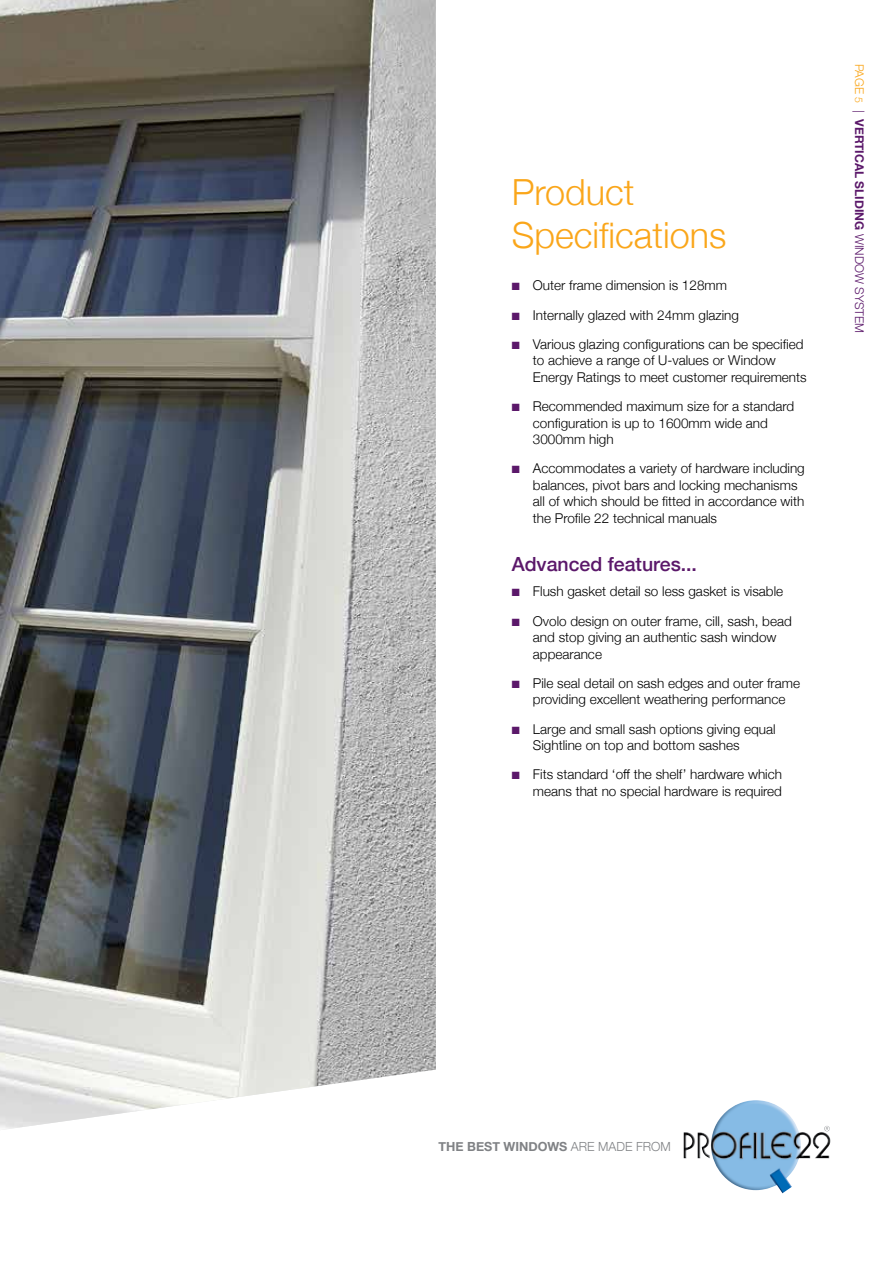
<style>
.page{position:relative;width:893px;height:1263px;background:#fff}
.page>*{position:absolute;margin:0;border:0;box-sizing:border-box;transform-origin:0 0}
.t1{font:300 36px/43.5px "Helvetica Neue";color:#faa61a}
.t2{font:500 19.5px "Helvetica Neue";color:#5b186a}
.t3{font:300 13.5px/16.5px "Helvetica Neue";color:#000}
.t4{font:700 12.6px "Helvetica Neue";color:#808285}
.t5{font:700 12px "Helvetica Neue";color:#5b186a}
.s1{color:#5b186a}
.s2{font-weight:300;color:#faa61a}
.s3{font-weight:300;font-size:10.5px;color:#faa61a}
.s4{font-weight:300}
</style>
<div class="page">
<img style="left:684px;top:1100px;width:146px;height:93px">
<img style="left:0;top:0;width:436px;height:1129px">
<h1 class="t1" style="left:512px;top:168px;width:216px">Product<br>Specifications</h1>
<p class="t3" style="left:512px;top:276px;width:217px"><span class="s1">■</span> Outer frame dimension is 128mm</p>
<p class="t3" style="left:512px;top:306px;width:229px"><span class="s1">■</span> Internally glazed with 24mm glazing</p>
<p class="t3" style="left:533px;top:335px;width:275px;text-indent:-21px"><span class="s1">■</span> Various glazing configurations can be specified to achieve a range of U-values or Window<br>Energy Ratings to meet customer requirements</p>
<p class="t3" style="left:533px;top:397px;width:263px;text-indent:-21px"><span class="s1">■</span> Recommended maximum size for a standard configuration is up to 1600mm wide and<br>3000mm high</p>
<p class="t3" style="left:533px;top:459px;width:273px;text-indent:-21px"><span class="s1">■</span> Accommodates a variety of hardware including balances, pivot bars and locking mechanisms all of which should be fitted in accordance with the Profile 22 technical manuals</p>
<h2 class="t2" style="left:512px;top:549px;width:187px">Advanced features...</h2>
<p class="t3" style="left:512px;top:582px;width:273px"><span class="s1">■</span> Flush gasket detail so less gasket is visable</p>
<p class="t3" style="left:533px;top:611px;width:260px;text-indent:-21px"><span class="s1">■</span> Ovolo design on outer frame, cill, sash, bead and stop giving an authentic sash window appearance</p>
<p class="t3" style="left:512px;top:674px;width:290px;text-align:center"><span class="s1">■</span> Pile seal detail on sash edges and outer frame providing excellent weathering performance</p>
<p class="t3" style="left:533px;top:719px;width:244px;text-indent:-21px"><span class="s1">■</span> Large and small sash options giving equal<br>Sightline on top and bottom sashes</p>
<p class="t3" style="left:512px;top:765px;width:272px;text-align:right"><span class="s1">■</span> Fits standard ‘off the shelf’ hardware which means that no special hardware is required</p>
<p class="t5" style="left:869px;top:64px;width:271px;rotate:90deg"><span class="s2">page</span> <span class="s3">5</span> <span class="s4">|</span> VERTICAL SLIDING <span class="s4">window system</span></p>
<p class="t4" style="left:439px;top:1136px;width:234px">THE BEST WINDOWS <span class="s4">are made from</span></p>
</div>
